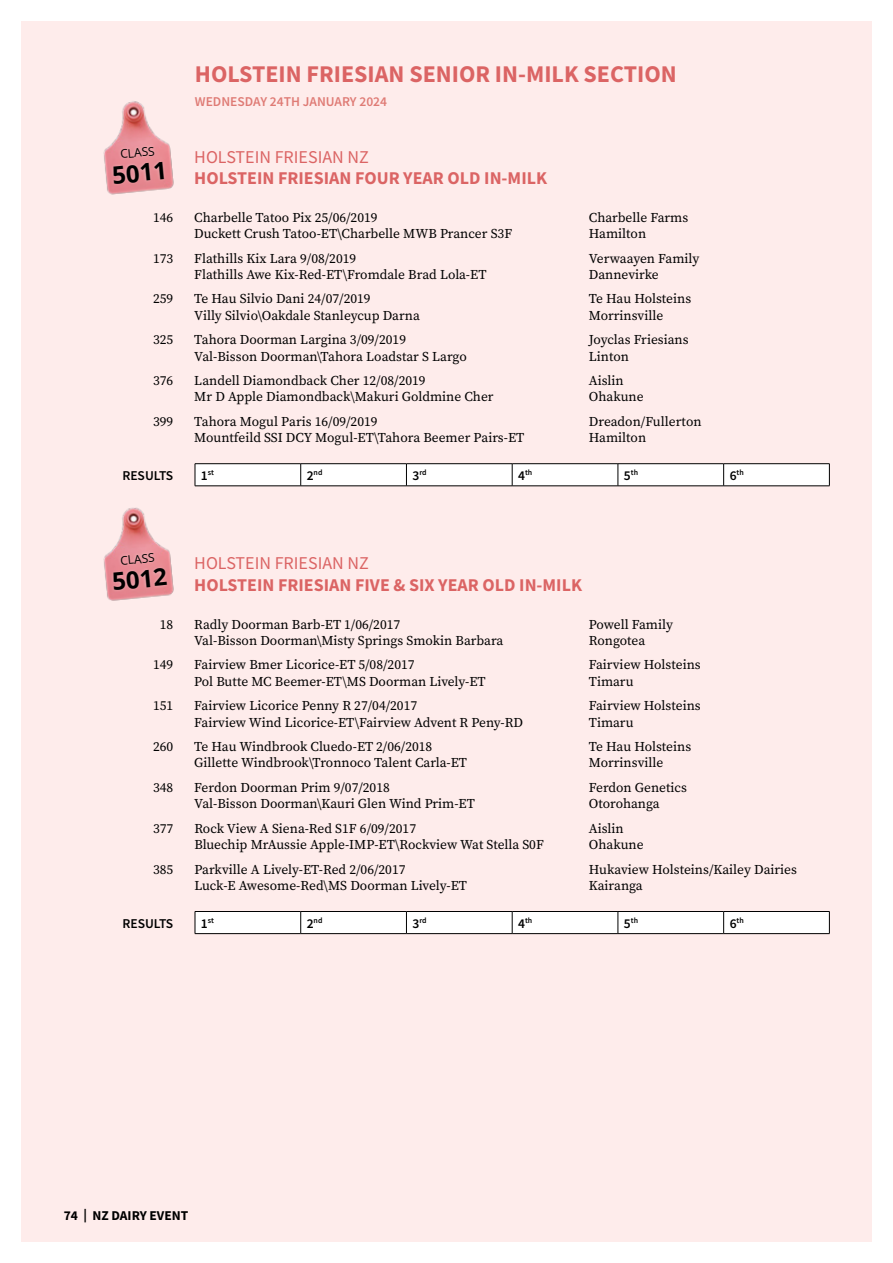
<style>
.page{position:relative;width:893px;height:1263px;background:#fff}
.page>*{position:absolute;margin:0;border:0;box-sizing:border-box;transform-origin:0 0}
.t1{font:700 24px "Source Sans Pro";color:#db6464}
.t2{font:700 24px "Open Sans";color:#000}
.t3{font:700 18px "Source Sans Pro";color:#db6464}
.t4{font:18px "Source Sans Pro";color:#db6464}
.t5{font:13.5px "Source Serif Pro";color:#000}
.t6{font:600 13.5px "Source Sans Pro";color:#df7b75}
.t7{font:700 13.5px "Source Sans Pro";color:#000}
.t8{font:600 13.5px "Source Sans Pro";color:#000}
.t9{font:12px "Open Sans";color:#000}
.t10{font:600 7.8px "Source Sans Pro";color:#000}
.s1{font-size:13.5px}
</style>
<div class="page">
<div style="left:21px;top:21px;width:851px;height:1221px;background:#feeceb"></div>
<img style="left:103px;top:101px;width:71px;height:94px">
<svg style="left:109px;top:143px;width:59px;height:45px;background:#e8919a"></svg>
<img style="left:103px;top:507px;width:71px;height:94px">
<svg style="left:109px;top:549px;width:62px;height:45px;background:#e9929b"></svg>
<hr style="left:195px;top:463px;width:106px;height:1px;background:#000">
<hr style="left:301px;top:463px;width:105px;height:1px;background:#000">
<hr style="left:406px;top:463px;width:106px;height:1px;background:#000">
<hr style="left:512px;top:463px;width:106px;height:1px;background:#000">
<hr style="left:618px;top:463px;width:106px;height:1px;background:#000">
<hr style="left:724px;top:463px;width:106px;height:1px;background:#000">
<svg style="left:195px;top:464px;width:635px;height:22px;background:#f2f2f2"></svg>
<hr style="left:195px;top:486px;width:106px;height:1px;background:#000">
<hr style="left:301px;top:486px;width:105px;height:1px;background:#000">
<hr style="left:406px;top:486px;width:106px;height:1px;background:#000">
<hr style="left:512px;top:486px;width:106px;height:1px;background:#000">
<hr style="left:618px;top:486px;width:106px;height:1px;background:#000">
<hr style="left:724px;top:486px;width:106px;height:1px;background:#000">
<div style="left:195px;top:911px;width:635px;height:22px;background:#fff"></div>
<hr style="left:195px;top:933px;width:106px;height:1px;background:#000">
<hr style="left:301px;top:933px;width:105px;height:1px;background:#000">
<hr style="left:406px;top:933px;width:106px;height:1px;background:#000">
<hr style="left:512px;top:933px;width:106px;height:1px;background:#000">
<hr style="left:618px;top:933px;width:106px;height:1px;background:#000">
<hr style="left:724px;top:933px;width:106px;height:1px;background:#000">
<p class="t9" style="left:119px;top:146px;width:36px;rotate:-6deg">CLASS</p>
<h1 class="t2" style="left:111px;top:158px;width:56px;rotate:-5deg">5011</h1>
<h1 class="t1" style="left:195px;top:58px;width:483px">HOLSTEIN FRIESIAN SENIOR IN-MILK SECTION</h1>
<p class="t6" style="left:195px;top:93px;width:194px">WEDNESDAY 24TH JANUARY 2024</p>
<h2 class="t4" style="left:194px;top:145px;width:176px">HOLSTEIN FRIESIAN NZ</h2>
<h2 class="t3" style="left:194px;top:166px;width:354px">HOLSTEIN FRIESIAN FOUR YEAR OLD IN-MILK</h2>
<p class="t5" style="left:153px;top:208px;width:22px">146</p>
<p class="t5" style="left:194px;top:208px;width:185px">Charbelle Tatoo Pix 25/06/2019</p>
<p class="t5" style="left:589px;top:208px;width:101px">Charbelle Farms</p>
<p class="t5" style="left:194px;top:224px;width:319px">Duckett Crush Tatoo-ET\Charbelle MWB Prancer S3F</p>
<p class="t5" style="left:589px;top:224px;width:59px">Hamilton</p>
<p class="t5" style="left:153px;top:249px;width:22px">173</p>
<p class="t5" style="left:194px;top:249px;width:164px">Flathills Kix Lara 9/08/2019</p>
<p class="t5" style="left:589px;top:249px;width:112px">Verwaayen Family</p>
<p class="t5" style="left:194px;top:265px;width:294px">Flathills Awe Kix-Red-ET\Fromdale Brad Lola-ET</p>
<p class="t5" style="left:589px;top:265px;width:71px">Dannevirke</p>
<p class="t5" style="left:153px;top:290px;width:22px">259</p>
<p class="t5" style="left:194px;top:290px;width:178px">Te Hau Silvio Dani 24/07/2019</p>
<p class="t5" style="left:589px;top:290px;width:104px">Te Hau Holsteins</p>
<p class="t5" style="left:194px;top:306px;width:227px">Villy Silvio\Oakdale Stanleycup Darna</p>
<p class="t5" style="left:589px;top:306px;width:76px">Morrinsville</p>
<p class="t5" style="left:153px;top:331px;width:22px">325</p>
<p class="t5" style="left:194px;top:331px;width:213px">Tahora Doorman Largina 3/09/2019</p>
<p class="t5" style="left:589px;top:331px;width:101px">Joyclas Friesians</p>
<p class="t5" style="left:194px;top:347px;width:274px">Val-Bisson Doorman\Tahora Loadstar S Largo</p>
<p class="t5" style="left:589px;top:347px;width:42px">Linton</p>
<p class="t5" style="left:153px;top:372px;width:22px">376</p>
<p class="t5" style="left:194px;top:372px;width:233px">Landell Diamondback Cher 12/08/2019</p>
<p class="t5" style="left:589px;top:372px;width:36px">Aislin</p>
<p class="t5" style="left:194px;top:388px;width:301px">Mr D Apple Diamondback\Makuri Goldmine Cher</p>
<p class="t5" style="left:589px;top:388px;width:56px">Ohakune</p>
<p class="t5" style="left:153px;top:413px;width:22px">399</p>
<p class="t5" style="left:194px;top:413px;width:185px">Tahora Mogul Paris 16/09/2019</p>
<p class="t5" style="left:589px;top:413px;width:114px">Dreadon/Fullerton</p>
<p class="t5" style="left:194px;top:429px;width:331px">Mountfeild SSI DCY Mogul-ET\Tahora Beemer Pairs-ET</p>
<p class="t5" style="left:589px;top:429px;width:59px">Hamilton</p>
<p class="t8" style="left:122px;top:466px;width:52px">RESULTS</p>
<p class="t10" style="left:201px;top:468px;width:15px"><span class="s1">1</span>st</p>
<p class="t10" style="left:307px;top:468px;width:17px"><span class="s1">2</span>nd</p>
<p class="t10" style="left:412px;top:468px;width:16px"><span class="s1">3</span>rd</p>
<p class="t10" style="left:518px;top:468px;width:16px"><span class="s1">4</span>th</p>
<p class="t10" style="left:624px;top:468px;width:16px"><span class="s1">5</span>th</p>
<p class="t10" style="left:730px;top:468px;width:16px"><span class="s1">6</span>th</p>
<p class="t9" style="left:119px;top:552px;width:36px;rotate:-6deg">CLASS</p>
<h1 class="t2" style="left:111px;top:565px;width:56px;rotate:-5deg">5012</h1>
<h2 class="t4" style="left:194px;top:552px;width:176px">HOLSTEIN FRIESIAN NZ</h2>
<h2 class="t3" style="left:194px;top:573px;width:389px">HOLSTEIN FRIESIAN FIVE &amp; SIX YEAR OLD IN-MILK</h2>
<p class="t5" style="left:160px;top:615px;width:15px">18</p>
<p class="t5" style="left:194px;top:615px;width:208px">Radly Doorman Barb-ET 1/06/2017</p>
<p class="t5" style="left:589px;top:615px;width:86px">Powell Family</p>
<p class="t5" style="left:194px;top:631px;width:311px">Val-Bisson Doorman\Misty Springs Smokin Barbara</p>
<p class="t5" style="left:589px;top:631px;width:58px">Rongotea</p>
<p class="t5" style="left:153px;top:656px;width:22px">149</p>
<p class="t5" style="left:194px;top:656px;width:222px">Fairview Bmer Licorice-ET 5/08/2017</p>
<p class="t5" style="left:589px;top:656px;width:113px">Fairview Holsteins</p>
<p class="t5" style="left:194px;top:672px;width:293px">Pol Butte MC Beemer-ET\MS Doorman Lively-ET</p>
<p class="t5" style="left:589px;top:672px;width:46px">Timaru</p>
<p class="t5" style="left:153px;top:697px;width:22px">151</p>
<p class="t5" style="left:194px;top:697px;width:224px">Fairview Licorice Penny R 27/04/2017</p>
<p class="t5" style="left:589px;top:697px;width:113px">Fairview Holsteins</p>
<p class="t5" style="left:194px;top:713px;width:330px">Fairview Wind Licorice-ET\Fairview Advent R Peny-RD</p>
<p class="t5" style="left:589px;top:713px;width:46px">Timaru</p>
<p class="t5" style="left:153px;top:738px;width:22px">260</p>
<p class="t5" style="left:194px;top:738px;width:240px">Te Hau Windbrook Cluedo-ET 2/06/2018</p>
<p class="t5" style="left:589px;top:738px;width:104px">Te Hau Holsteins</p>
<p class="t5" style="left:194px;top:754px;width:274px">Gillette Windbrook\Tronnoco Talent Carla-ET</p>
<p class="t5" style="left:589px;top:754px;width:76px">Morrinsville</p>
<p class="t5" style="left:153px;top:779px;width:22px">348</p>
<p class="t5" style="left:194px;top:779px;width:197px">Ferdon Doorman Prim 9/07/2018</p>
<p class="t5" style="left:589px;top:779px;width:100px">Ferdon Genetics</p>
<p class="t5" style="left:194px;top:795px;width:282px">Val-Bisson Doorman\Kauri Glen Wind Prim-ET</p>
<p class="t5" style="left:589px;top:795px;width:72px">Otorohanga</p>
<p class="t5" style="left:153px;top:819px;width:22px">377</p>
<p class="t5" style="left:194px;top:819px;width:223px">Rock View A Siena-Red S1F 6/09/2017</p>
<p class="t5" style="left:589px;top:819px;width:36px">Aislin</p>
<p class="t5" style="left:194px;top:836px;width:351px">Bluechip MrAussie Apple-IMP-ET\Rockview Wat Stella S0F</p>
<p class="t5" style="left:589px;top:836px;width:56px">Ohakune</p>
<p class="t5" style="left:153px;top:860px;width:22px">385</p>
<p class="t5" style="left:194px;top:860px;width:213px">Parkville A Lively-ET-Red 2/06/2017</p>
<p class="t5" style="left:589px;top:860px;width:210px">Hukaview Holsteins/Kailey Dairies</p>
<p class="t5" style="left:194px;top:877px;width:274px">Luck-E Awesome-Red\MS Doorman Lively-ET</p>
<p class="t5" style="left:589px;top:877px;width:55px">Kairanga</p>
<p class="t8" style="left:122px;top:914px;width:52px">RESULTS</p>
<p class="t10" style="left:201px;top:915px;width:15px"><span class="s1">1</span>st</p>
<p class="t10" style="left:307px;top:915px;width:17px"><span class="s1">2</span>nd</p>
<p class="t10" style="left:412px;top:915px;width:16px"><span class="s1">3</span>rd</p>
<p class="t10" style="left:518px;top:915px;width:16px"><span class="s1">4</span>th</p>
<p class="t10" style="left:624px;top:915px;width:16px"><span class="s1">5</span>th</p>
<p class="t10" style="left:730px;top:915px;width:16px"><span class="s1">6</span>th</p>
<p class="t7" style="left:64px;top:1207px;width:126px">74 | NZ DAIRY EVENT</p>
</div>
